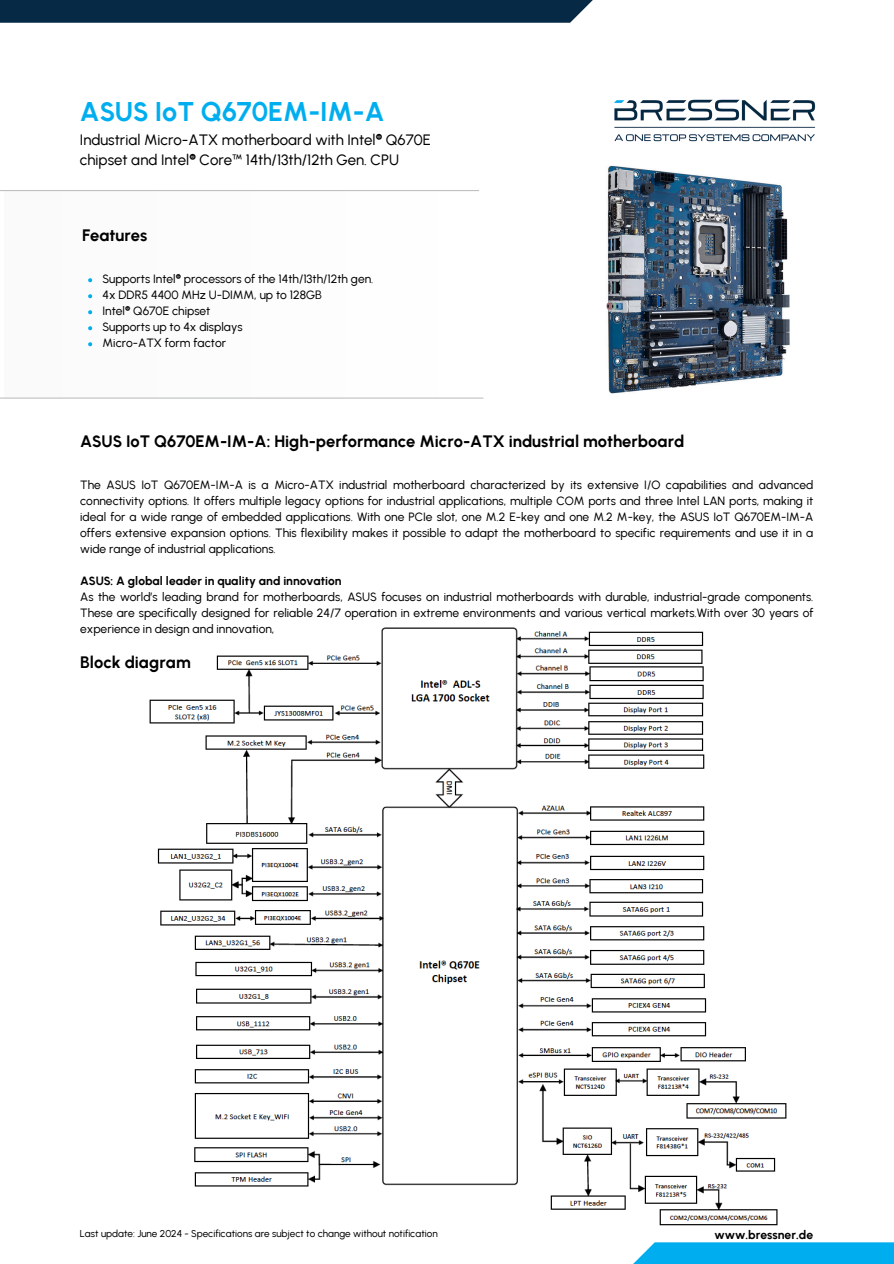
<style>
.page{position:relative;width:894px;height:1264px;background:#fff}
.page>*{position:absolute;margin:0;border:0;box-sizing:border-box;transform-origin:0 0}
.t1{font:700 27px "Urbanist";color:#00aeef}
.t2{font:700 16.5px "Urbanist";color:#000}
.t3{font:15px/20.2px "Urbanist";color:#000}
.t4{font:700 12.15px "Urbanist";color:#000}
.t5{font:12px/16px "Urbanist";color:#000;text-align:justify}
.t6{font:9.9px "Urbanist";color:#000}
.s1{font-weight:700}
</style>
<div class="page">
<div style="left:619px;top:1242px;width:274px;height:21px;background:#00aeef"></div>
<hr style="left:0;top:397px;width:483px;height:1px;background:#bfc1c0">
<svg style="left:88px;top:278px;width:4px;height:4px"></svg>
<svg style="left:88px;top:294px;width:4px;height:4px"></svg>
<svg style="left:88px;top:310px;width:4px;height:4px"></svg>
<svg style="left:88px;top:326px;width:4px;height:4px"></svg>
<svg style="left:88px;top:342px;width:4px;height:4px"></svg>
<img style="left:614px;top:99px;width:202px;height:43px">
<div style="left:0;top:0;width:605px;height:23px;background:#062a45"></div>
<hr style="left:0;top:190px;width:479px;height:1px;background:#bfc1c0">
<img style="left:606px;top:165px;width:184px;height:229px">
<img style="left:149px;top:627px;width:638px;height:599px">
<p class="t1" style="left:80px;top:96px;width:306px">ASUS IoT Q670EM-IM-A</p>
<h2 class="t3" style="left:80px;top:129px;width:352px">Industrial Micro-ATX motherboard with Intel® Q670E chipset and Intel® Core™ 14th/13th/12th Gen. CPU</h2>
<p class="t2" style="left:82px;top:225px;width:67px">Features</p>
<p class="t5" style="left:102px;top:271px;width:272px">Supports Intel® processors of the 14th/13th/12th gen.</p>
<h2 class="t5" style="left:102px;top:287px;width:221px">4x DDR5 4400 MHz U-DIMM, up to 128GB</h2>
<p class="t5" style="left:102px;top:303px;width:109px">Intel® Q670E chipset</p>
<p class="t5" style="left:102px;top:319px;width:141px">Supports up to 4x displays</p>
<p class="t5" style="left:102px;top:335px;width:125px">Micro-ATX form factor</p>
<h2 class="t2" style="left:80px;top:431px;width:605px">ASUS IoT Q670EM-IM-A: High-performance Micro-ATX industrial motherboard</h2>
<p class="t5" style="left:80px;top:476px;width:734px">The ASUS IoT Q670EM-IM-A is a Micro-ATX industrial motherboard characterized by its extensive I/O capabilities and advanced connectivity options. It offers multiple legacy options for industrial applications, multiple COM ports and three Intel LAN ports, making it ideal for a wide range of embedded applications. With one PCIe slot, one M.2 E-key and one M.2 M-key, the ASUS IoT Q670EM-IM-A offers extensive expansion options. This flexibility makes it possible to adapt the motherboard to specific requirements and use it in a wide range of industrial applications.</p>
<p class="t5" style="left:80px;top:572px;width:734px;text-align:left"><span class="s1">ASUS: A global leader in quality and innovation<br></span>As the world’s leading brand for motherboards, ASUS focuses on industrial motherboards with durable, industrial-grade components.<br>These are specifically designed for reliable 24/7 operation in extreme environments and various vertical markets.With over 30 years of experience in design and innovation,</p>
<h4 class="t2" style="left:80px;top:652px;width:112px">Block diagram</h4>
<h1 class="t6" style="left:80px;top:1227px;width:359px">Last update: June 2024 - Specifications are subject to change without notification</h1>
<h3 class="t4" style="left:714px;top:1227px;width:100px">www.bressner.de</h3>
</div>
